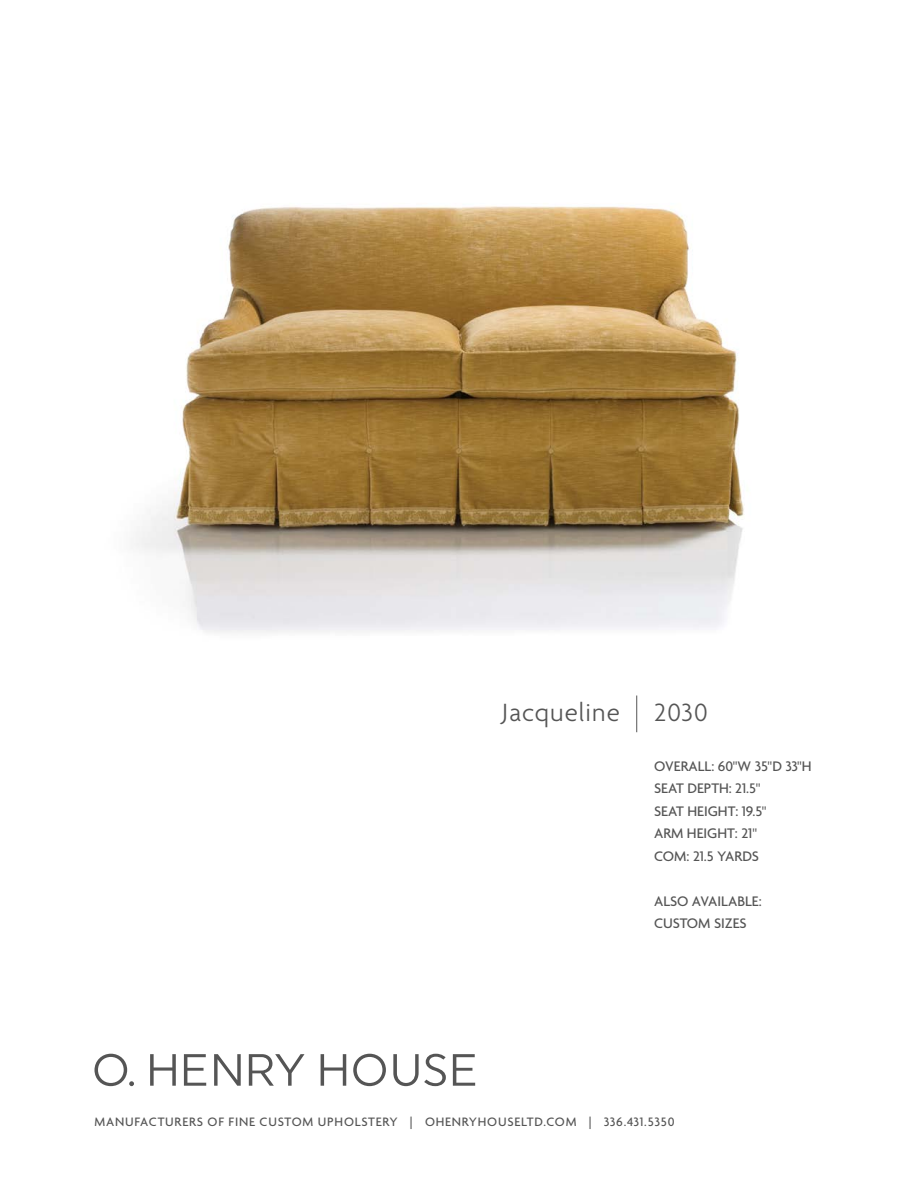
<style>
.page{position:relative;width:918px;height:1188px;background:#fff}
.page>*{position:absolute;margin:0;border:0;box-sizing:border-box;transform-origin:0 0}
.t1{font:300 27px "Agenda";letter-spacing:.04em;color:#555}
.t2{font:500 15px/22.5px "Agenda";color:#555}
.t3{font:500 13.2px "Agenda";letter-spacing:.06em;color:#555}
</style>
<div class="page">
<img style="left:134px;top:206px;width:610px;height:427px">
<hr style="left:636px;top:696px;width:1px;height:36px;background:#555">
<svg style="left:95px;top:1054px;width:39px;height:32px"></svg>
<svg style="left:150px;top:1054px;width:26px;height:32px"></svg>
<svg style="left:184px;top:1054px;width:22px;height:32px"></svg>
<svg style="left:214px;top:1054px;width:27px;height:32px"></svg>
<svg style="left:249px;top:1054px;width:55px;height:32px"></svg>
<svg style="left:321px;top:1054px;width:25px;height:32px"></svg>
<svg style="left:353px;top:1054px;width:33px;height:32px"></svg>
<svg style="left:393px;top:1054px;width:53px;height:32px"></svg>
<svg style="left:453px;top:1054px;width:22px;height:32px"></svg>
<h1 class="t1" style="left:502px;top:698px;width:119px">Jacqueline</h1>
<h1 class="t1" style="left:654px;top:698px;width:55px">2030</h1>
<p class="t2" style="left:654px;top:755px;width:159px">OVERALL: 60"W 35"D 33"H<br>SEAT DEPTH: 21.5"<br>SEAT HEIGHT: 19.5"<br>ARM HEIGHT: 21"<br>COM: 21.5 YARDS</p>
<p class="t2" style="left:654px;top:890px;width:109px">ALSO AVAILABLE:<br>CUSTOM SIZES</p>
<p class="t3" style="left:94px;top:1115px;width:582px">MANUFACTURERS OF FINE CUSTOM UPHOLSTERY | OHENRYHOUSELTD.COM | 336.431.5350</p>
</div>
